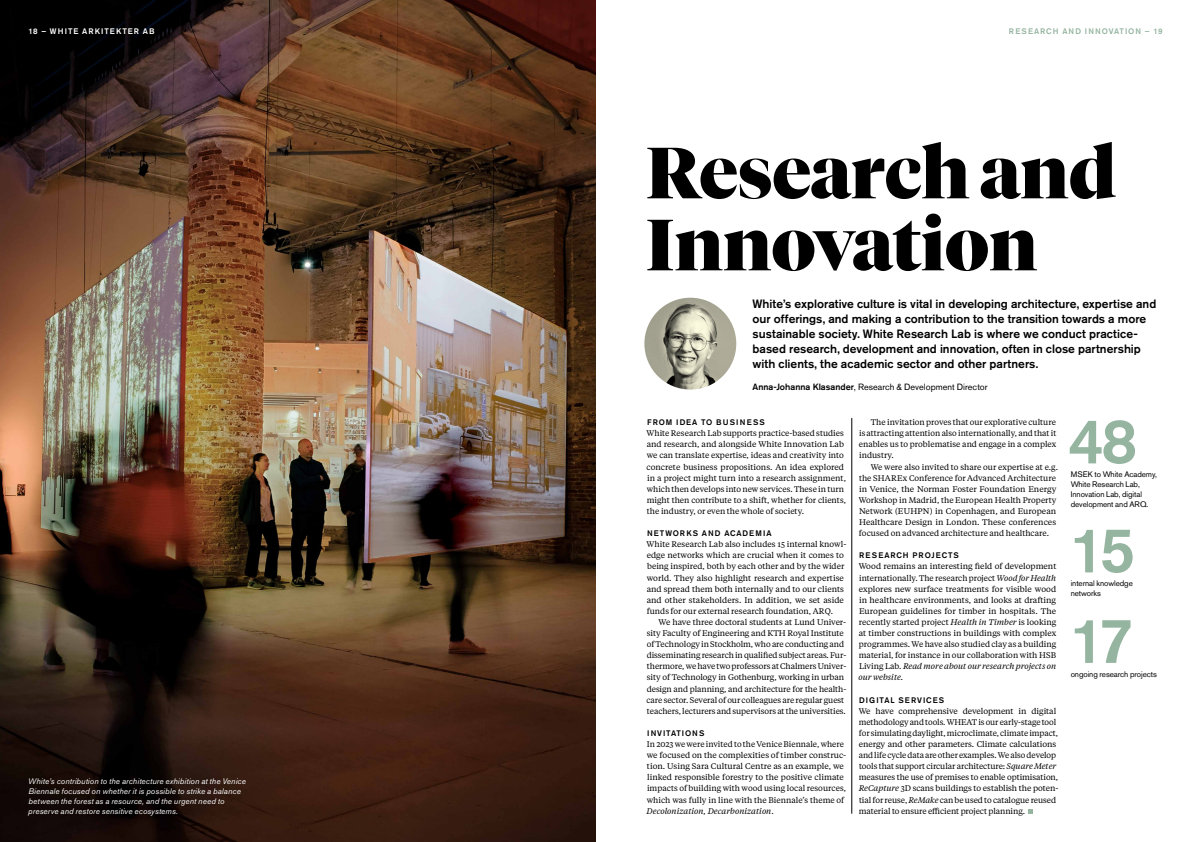
<style>
.page{position:relative;width:1191px;height:842px;background:#fff}
.page>*{position:absolute;margin:0;border:0;box-sizing:border-box;transform-origin:0 0}
.t1{font:900 72px/72px "Tiempos Fine";color:#000}
.t2{font:500 63px/109px "Akzidenz Grotesk Std";color:#95b5a0}
.t3{font:500 12px/15px "Akzidenz Grotesk Std";color:#000}
.t4{font:9px "Akzidenz Grotesk Std";color:#000}
.t5{font:8.2px/11.1px "Tiempos Text";color:#000}
.t6{font:italic 8px/10px "Akzidenz Grotesk Std";letter-spacing:.015em;color:#fff}
.t7{font:8px/10px "Akzidenz Grotesk Std";letter-spacing:-.01em;color:#000}
.t8{font:500 8px "Akzidenz Grotesk Std";letter-spacing:.115em;color:#000}
.t9{font:500 8px "Akzidenz Grotesk Std";letter-spacing:.115em;color:#95b5a0}
.t10{font:500 8px "Akzidenz Grotesk Std";letter-spacing:.115em;color:#fff}
.t11{font:500 8px "Akzidenz Grotesk Std";letter-spacing:.135em;color:#000}
.s1{font-weight:500}
.s2{font-style:italic}
</style>
<div class="page">
<img style="left:0;top:0;width:595px;height:842px">
<img style="left:644px;top:298px;width:92px;height:92px">
<svg style="left:1028px;top:809px;width:4px;height:5px"></svg>
<hr style="left:851px;top:418px;width:1px;height:396px;background:#000">
<p class="t10" style="left:28px;top:27px;width:128px">18 – WHITE ARKITEKTER AB</p>
<p class="t9" style="left:1009px;top:27px;width:155px">RESEARCH AND INNOVATION – 19</p>
<p class="t6" style="left:28px;top:776px;width:219px">White’s contribution to the architecture exhibition at the Venice Biennale focused on whether it is possible to strike a balance between the forest as a resource, and the urgent need to preserve and restore sensitive ecosystems.</p>
<h1 class="t1" style="left:646px;top:137px;width:472px">Research and<br>Innovation</h1>
<p class="t3" style="left:752px;top:296px;width:405px">White’s explorative culture is vital in developing architecture, expertise and our offerings, and making a contribution to the transition towards a more sustainable society. White Research Lab is where we conduct practice&shy;based research, development and innovation, often in close partnership with clients, the academic sector and other partners.</p>
<p class="t4" style="left:752px;top:381px;width:236px"><span class="s1">Anna-Johanna Klasander</span>, Research &amp; Development Director</p>
<p class="t5" style="left:859px;top:416px;width:199px;text-align:justify;text-indent:12px">The invitation proves that our explorative culture is attracting attention also internationally, and that it enables us to problematise and engage in a complex industry.</p>
<p class="t5" style="left:858px;top:461px;width:201px;text-indent:12px">We were also invited to share our expertise at e.g. the SHAREx Conference for Advanced Architecture in Venice, the Norman Foster Foundation Energy Workshop in Madrid, the European Health Property Network (EUHPN) in Copenhagen, and European Healthcare Design in London. These conferences focused on advanced architecture and healthcare.</p>
<p class="t8" style="left:859px;top:551px;width:101px">RESEARCH PROJECTS</p>
<p class="t5" style="left:858px;top:561px;width:199px;text-align:justify">Wood remains an interesting field of development internationally. The research project <span class="s2">Wood for Health </span>explores new surface treatments for visible wood in healthcare environments, and looks at drafting European guidelines for timber in hospitals. The recently started project <span class="s2">Health in Timber</span> is looking at timber constructions in buildings with complex programmes. We have also studied clay as a building material, for instance in our collaboration with HSB Living Lab. <span class="s2">Read more about our research projects on our website.</span></p>
<p class="t8" style="left:859px;top:695px;width:87px">DIGITAL SERVICES</p>
<p class="t5" style="left:858px;top:705px;width:201px">We have comprehensive development in digital methodology and tools. WHEAT is our early-stage tool for simulating daylight, microclimate, climate impact, energy and other parameters. Climate calculations and life cycle data are other examples. We also develop tools that support circular architecture: <span class="s2">Square Meter </span>measures the use of premises to enable optimisation, <span class="s2">ReCapture</span> 3D scans buildings to establish the poten&shy;tial for reuse, <span class="s2">ReMake</span> can be used to catalogue reused material to ensure efficient project planning.</p>
<p class="t11" style="left:647px;top:417px;width:119px">FROM IDEA TO BUSINESS</p>
<p class="t5" style="left:646px;top:427px;width:201px">White Research Lab supports practice-based studies and research, and alongside White Innovation Lab we can translate expertise, ideas and creativity into concrete business propositions. An idea explored in a project might turn into a research assignment, which then develops into new services. These in turn might then contribute to a shift, whether for clients, the industry, or even the whole of society.</p>
<p class="t8" style="left:647px;top:528px;width:126px">NETWORKS AND ACADEMIA</p>
<p class="t5" style="left:646px;top:538px;width:201px">White Research Lab also includes 15 internal knowl&shy;edge networks which are crucial when it comes to being inspired, both by each other and by the wider world. They also highlight research and expertise and spread them both internally and to our clients and other stakeholders. In addition, we set aside funds for our external research foundation, ARQ.</p>
<p class="t5" style="left:646px;top:616px;width:201px;text-indent:12px">We have three doctoral students at Lund Univer&shy;sity Faculty of Engineering and KTH Royal Institute of Technology in Stockholm, who are conducting and disseminating research in qualified subject areas. Fur&shy;thermore, we have two professors at Chalmers Univer&shy;sity of Technology in Gothenburg, working in urban design and planning, and architecture for the health&shy;care sector. Several of our colleagues are regular guest teachers, lecturers and supervisors at the universities.</p>
<p class="t8" style="left:647px;top:728px;width:59px">INVITATIONS</p>
<p class="t5" style="left:646px;top:738px;width:201px">In 2023 we were invited to the Venice Biennale, where we focused on the complexities of timber construc&shy;tion. Using Sara Cultural Centre as an example, we linked responsible forestry to the positive climate impacts of building with wood using local resources, which was fully in line with the Biennale’s theme of <span class="s2">Decolonization, Decarbonization</span>.</p>
<h2 class="t2" style="left:1068px;top:386px;width:70px">48<br>15</h2>
<p class="t7" style="left:1070px;top:469px;width:88px">MSEK to White Academy,<br>White Research Lab,<br>Innovation Lab, digital development and ARQ.</p>
<p class="t7" style="left:1070px;top:578px;width:64px">internal knowledge networks</p>
<h2 class="t2" style="left:1070px;top:585px;width:65px">17</h2>
<p class="t7" style="left:1070px;top:669px;width:88px">ongoing research projects</p>
</div>
